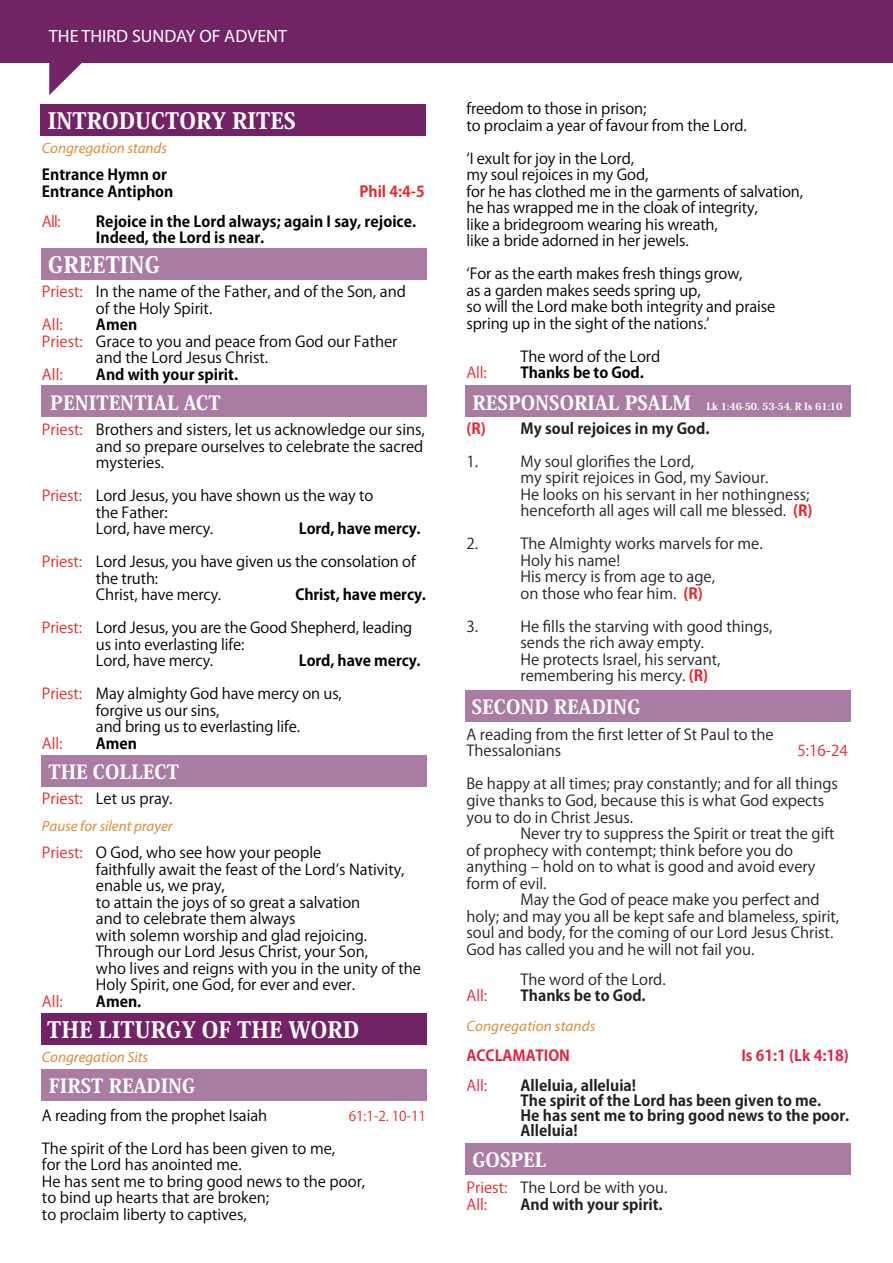
<style>
.page{position:relative;width:893px;height:1263px;background:#fff}
.page>*{position:absolute;margin:0;border:0;box-sizing:border-box;transform-origin:0 0}
.t1{font:800 22.35px "Koz Min Pro";color:#fff}
.t2{font:800 19.35px "Koz Min Pro";color:#fff}
.t3{font:17.85px "Myriad Pro";color:#fff}
.t4{font:15px/16.5px "Koz Go Pro";letter-spacing:-.01em;color:#000}
.t5{font:15px/16.5px "Koz Go Pro";color:#231f20}
.t6{font:700 15px/16.5px "Koz Go Pro";color:#000}
.t7{font:700 15px/15px "Koz Go Pro";color:#231f20}
.t8{font:italic 15px "Myriad Pro";letter-spacing:-.005em;color:#dd8d3c}
.t9{font:700 15px "Koz Go Pro";color:#e7213f}
.t10{font:700 15px "Koz Go Pro";color:#e4292b}
.t11{font:15px "Koz Go Pro";color:#e4292b}
.t12{font:15px "Koz Go Pro";letter-spacing:-.01em;color:#e22b2a}
.t13{font:15px "Koz Go Pro";color:#e7213f}
.t14{font:15px "Koz Go Pro";color:#e8262a}
.t15{font:15px "Koz Go Pro";color:#e5282b}
.t16{font:15px "Koz Go Pro";color:#e32a2a}
.t17{font:13.5px "Koz Go Pro";color:#e22b2a}
.t18{font:800 9.75px "Koz Min Pro";color:#fff}
.s1{color:#e4292b}
.s2{color:#e32a2a}
.s3{color:#e22b2a}
.s4{color:#e92428}
.s5{font-size:19.35px}
.s6{color:#ed1d24}
.s7{font-weight:700;color:#ed1d24}
.s8{color:#e8262a}
</style>
<div class="page">
<div style="left:0;top:0;width:893px;height:62px;background:#722366"></div>
<svg style="left:49px;top:62px;width:39px;height:33px"></svg>
<div style="left:40px;top:104px;width:386px;height:32px;background:#722366"></div>
<div style="left:41px;top:248px;width:386px;height:32px;background:#aa7ba3"></div>
<div style="left:41px;top:385px;width:386px;height:32px;background:#aa7ba3"></div>
<div style="left:41px;top:1013px;width:386px;height:32px;background:#722366"></div>
<div style="left:41px;top:1069px;width:386px;height:32px;background:#aa7ba3"></div>
<div style="left:465px;top:385px;width:385px;height:32px;background:#aa7ba3"></div>
<div style="left:465px;top:690px;width:385px;height:31px;background:#aa7ba3"></div>
<div style="left:41px;top:755px;width:386px;height:32px;background:#aa7ba3"></div>
<div style="left:465px;top:1143px;width:385px;height:31px;background:#aa7ba3"></div>
<p class="t3" style="left:49px;top:25px;width:240px">THE THIRD SUNDAY OF ADVENT</p>
<h1 class="t1" style="left:48px;top:105px;width:250px">INTRODUCTORY RITES</h1>
<p class="t8" style="left:42px;top:139px;width:127px">Congregation stands</p>
<p class="t6" style="left:42px;top:167px;width:133px">Entrance Hymn or<br>Entrance Antiphon</p>
<p class="t10" style="left:359px;top:181px;width:67px">Phil 4:4-5</p>
<p class="t15" style="left:42px;top:211px;width:20px">All:</p>
<p class="t6" style="left:96px;top:214px;width:322px">Rejoice in the Lord always; again I say, rejoice.<br>Indeed, the Lord is near.</p>
<p class="t4" style="left:96px;top:284px;width:311px;text-indent:-54px"><span class="s1">Priest:</span> In the name of the Father, and of the Son, and of the Holy Spirit.</p>
<p class="t11" style="left:42px;top:315px;width:22px">All:</p>
<p class="t6" style="left:96px;top:317px;width:43px">Amen</p>
<p class="t4" style="left:42px;top:333px;width:357px"><span class="s1">Priest:</span> Grace to you and peace from God our Father</p>
<p class="t4" style="left:96px;top:350px;width:174px">and the Lord Jesus Christ.</p>
<p class="t11" style="left:42px;top:364px;width:22px">All:</p>
<p class="t6" style="left:96px;top:367px;width:144px">And with your spirit.</p>
<p class="t4" style="left:96px;top:422px;width:330px;text-align:justify;text-indent:-54px"><span class="s1">Priest:</span> Brothers and sisters, let us acknowledge our sins, and so prepare ourselves to celebrate the sacred mysteries.</p>
<p class="t4" style="left:96px;top:488px;width:279px;text-indent:-54px"><span class="s2">Priest:</span> Lord Jesus, you have shown us the way to the Father:<br>Lord, have mercy.</p>
<h1 class="t1" style="left:48px;top:248px;width:113px">GREETING</h1>
<p class="t2" style="left:50px;top:389px;width:172px">PENITENTIAL ACT</p>
<p class="t6" style="left:299px;top:521px;width:123px">Lord, have mercy.</p>
<p class="t4" style="left:96px;top:554px;width:321px;text-indent:-54px"><span class="s2">Priest:</span> Lord Jesus, you have given us the consolation of the truth:<br>Christ, have mercy.</p>
<p class="t6" style="left:295px;top:587px;width:132px">Christ, have mercy.</p>
<p class="t4" style="left:96px;top:620px;width:318px;text-indent:-54px"><span class="s2">Priest:</span> Lord Jesus, you are the Good Shepherd, leading us into everlasting life:<br>Lord, have mercy.</p>
<p class="t6" style="left:299px;top:653px;width:123px">Lord, have mercy.</p>
<p class="t4" style="left:96px;top:686px;width:247px;text-indent:-54px"><span class="s3">Priest:</span> May almighty God have mercy on us, forgive us our sins,<br>and bring us to everlasting life.</p>
<p class="t12" style="left:42px;top:733px;width:22px">All:</p>
<p class="t6" style="left:96px;top:736px;width:42px">Amen</p>
<p class="t2" style="left:48px;top:758px;width:132px">THE COLLECT</p>
<p class="t4" style="left:42px;top:791px;width:132px"><span class="s4">Priest:</span> Let us pray.</p>
<p class="t8" style="left:42px;top:817px;width:132px">Pause for silent prayer</p>
<p class="t4" style="left:96px;top:845px;width:327px;text-indent:-54px"><span class="s1">Priest:</span> O God, who see how your people<br>faithfully await the feast of the Lordʼs Nativity, enable us, we pray,<br>to attain the joys of so great a salvation<br>and to celebrate them always<br>with solemn worship and glad rejoicing.<br>Through our Lord Jesus Christ, your Son,<br>who lives and reigns with you in the unity of the Holy Spirit, one God, for ever and ever.</p>
<p class="t16" style="left:42px;top:991px;width:22px">All:</p>
<p class="t6" style="left:96px;top:994px;width:47px">Amen.</p>
<h1 class="t1" style="left:47px;top:1013px;width:313px">THE LITURGY OF THE WORD</h1>
<p class="t8" style="left:42px;top:1048px;width:108px">Congregation Sits</p>
<p class="t2" style="left:49px;top:1072px;width:148px">FIRST READING</p>
<p class="t4" style="left:42px;top:1107px;width:227px">A reading from the prophet Isaiah</p>
<p class="t17" style="left:349px;top:1107px;width:79px">61:1-2. 10-11</p>
<p class="t4" style="left:42px;top:1140px;width:325px">The spirit of the Lord has been given to me,<br>for the Lord has anointed me.<br>He has sent me to bring good news to the poor, to bind up hearts that are broken;<br>to proclaim liberty to captives,</p>
<p class="t4" style="left:466px;top:101px;width:282px">freedom to those in prison;<br>to proclaim a year of favour from the Lord.</p>
<p class="t4" style="left:466px;top:151px;width:338px">ʻI exult for joy in the Lord,<br>my soul rejoices in my God,<br>for he has clothed me in the garments of salvation, he has wrapped me in the cloak of integrity,<br>like a bridegroom wearing his wreath,<br>like a bride adorned in her jewels.</p>
<p class="t4" style="left:466px;top:266px;width:310px">ʻFor as the earth makes fresh things grow,<br>as a garden makes seeds spring up,<br>so will the Lord make both integrity and praise spring up in the sight of the nations.ʼ</p>
<p class="t4" style="left:520px;top:349px;width:141px">The word of the Lord</p>
<p class="t12" style="left:466px;top:363px;width:22px">All:</p>
<p class="t6" style="left:520px;top:366px;width:125px">Thanks be to God.</p>
<p class="t18" style="left:472px;top:399px;width:372px"><span class="s5">RESPONSORIAL PSALM</span> Lk 1:46-50. 53-54. R Is 61:10</p>
<p class="t7" style="left:466px;top:422px;width:244px"><span class="s6">(R)</span> My soul rejoices in my God.</p>
<p class="t5" style="left:466px;top:454px;width:13px">1.</p>
<p class="t5" style="left:520px;top:454px;width:294px">My soul glorifies the Lord,<br>my spirit rejoices in God, my Saviour.<br>He looks on his servant in her nothingness; henceforth all ages will call me blessed. <span class="s7">(R)</span></p>
<p class="t5" style="left:466px;top:536px;width:13px">2.</p>
<p class="t5" style="left:520px;top:536px;width:244px">The Almighty works marvels for me.<br>Holy his name!<br>His mercy is from age to age,<br>on those who fear him. <span class="s7">(R)</span></p>
<p class="t5" style="left:466px;top:619px;width:13px">3.</p>
<p class="t5" style="left:520px;top:619px;width:253px">He fills the starving with good things, sends the rich away empty.<br>He protects Israel, his servant, remembering his mercy. <span class="s7">(R)</span></p>
<p class="t2" style="left:472px;top:692px;width:170px">SECOND READING</p>
<p class="t5" style="left:466px;top:727px;width:309px">A reading from the first letter of St Paul to the<br>Thessalonians</p>
<p class="t14" style="left:798px;top:741px;width:52px">5:16-24</p>
<p class="t5" style="left:466px;top:776px;width:373px">Be happy at all times; pray constantly; and for all things give thanks to God, because this is what God expects you to do in Christ Jesus.</p>
<p class="t5" style="left:466px;top:826px;width:370px;text-indent:54px">Never try to suppress the Spirit or treat the gift of prophecy with contempt; think before you do anything ‒ hold on to what is good and avoid every form of evil.</p>
<p class="t5" style="left:466px;top:892px;width:374px;text-indent:54px">May the God of peace make you perfect and holy; and may you all be kept safe and blameless, spirit, soul and body, for the coming of our Lord Jesus Christ.<br>God has called you and he will not fail you.</p>
<p class="t5" style="left:520px;top:971px;width:147px">The word of the Lord.</p>
<p class="t13" style="left:466px;top:986px;width:22px">All:</p>
<p class="t7" style="left:520px;top:989px;width:127px">Thanks be to God.</p>
<p class="t8" style="left:466px;top:1017px;width:130px">Congregation stands</p>
<p class="t9" style="left:466px;top:1046px;width:105px">ACCLAMATION</p>
<p class="t9" style="left:741px;top:1046px;width:109px">Is 61:1 (Lk 4:18)</p>
<p class="t13" style="left:466px;top:1076px;width:22px">All:</p>
<p class="t7" style="left:520px;top:1079px;width:330px">Alleluia, alleluia!<br>The spirit of the Lord has been given to me.<br>He has sent me to bring good news to the poor.<br>Alleluia!</p>
<p class="t2" style="left:472px;top:1145px;width:76px">GOSPEL</p>
<p class="t5" style="left:466px;top:1180px;width:202px"><span class="s8">Priest:</span> The Lord be with you.<br><span class="s8">All:</span></p>
<p class="t7" style="left:520px;top:1197px;width:144px">And with your spirit.</p>
</div>
